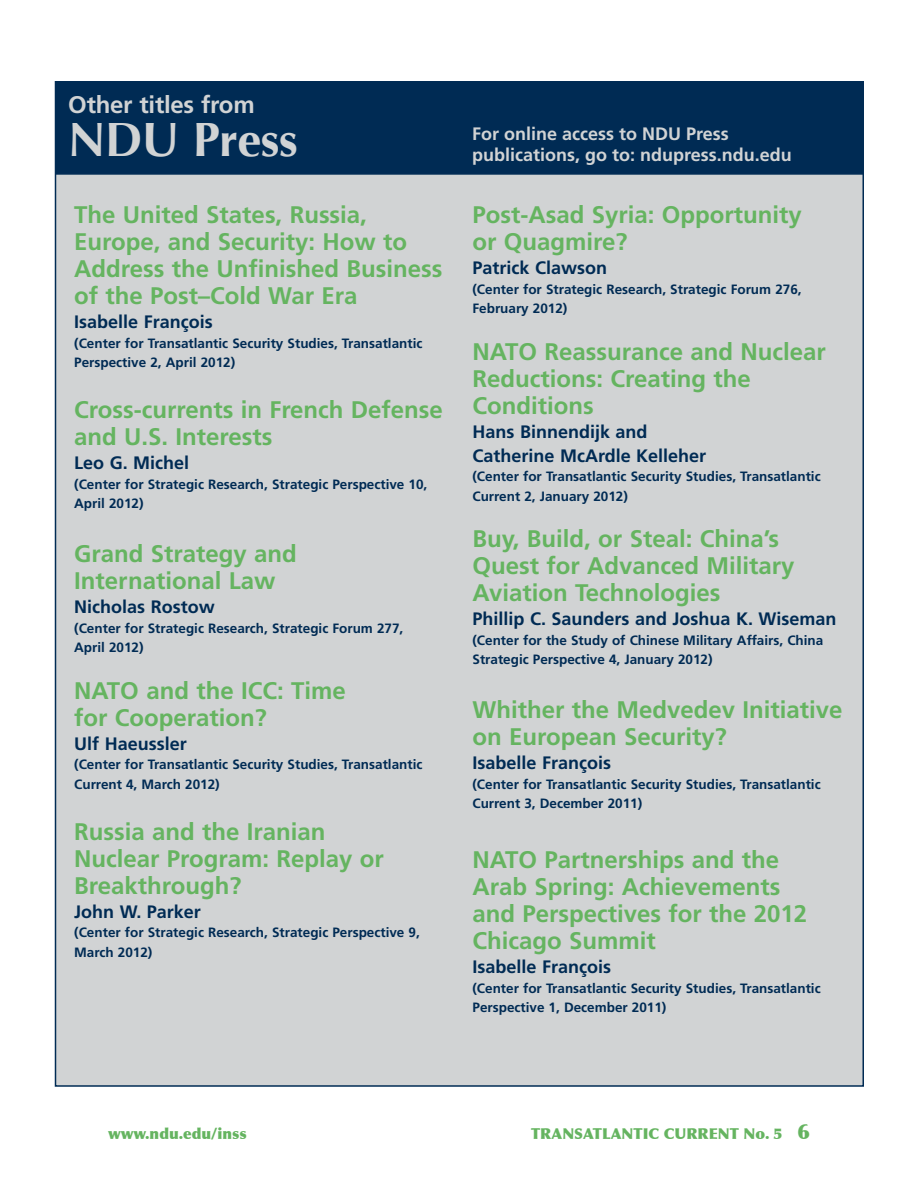
<style>
.page{position:relative;width:918px;height:1188px;background:#fff}
.page>*{position:absolute;margin:0;border:0;box-sizing:border-box;transform-origin:0 0}
.t1{font:700 48px "Optima";letter-spacing:-.01em;color:#d1d3d4}
.t2{font:700 24px/27px "Frutiger LT Std";color:#65b460}
.t3{font:700 24px "Frutiger LT Std";letter-spacing:-.01em;color:#d1d3d4}
.t4{font:700 18px/24px "Frutiger LT Std";color:#002b54}
.t5{font:700 18px/21.6px "Frutiger LT Std";color:#d1d3d4}
.t6{font:900 15px "Optima";color:#65b460}
.t7{font:700 13.5px/19.5px "Frutiger LT Std";color:#002b54}
.s1{font-size:21px}
</style>
<div class="page">
<div style="left:55px;top:81px;width:809px;height:1006px;background:#d1d3d4;border:2px solid #002b54"></div>
<div style="left:56px;top:81px;width:808px;height:94px;background:#002b54;border:2px solid #002b54"></div>
<h2 class="t3" style="left:68px;top:90px;width:188px">Other titles from</h2>
<h1 class="t1" style="left:68px;top:112px;width:231px">NDU Press</h1>
<h3 class="t5" style="left:472px;top:123px;width:321px">For online access to NDU Press publications, go to: ndupress.ndu.edu</h3>
<h2 class="t2" style="left:74px;top:202px;width:370px">The United States, Russia,<br>Europe, and Security: How to<br>Address the Unfinished Business of the Post–Cold War Era</h2>
<h3 class="t4" style="left:74px;top:310px;width:140px">Isabelle François</h3>
<p class="t7" style="left:74px;top:333px;width:350px">(Center for Transatlantic Security Studies, Transatlantic<br>Perspective 2, April 2012)</p>
<h2 class="t2" style="left:74px;top:397px;width:370px">Cross-currents in French Defense and U.S. Interests</h2>
<h3 class="t4" style="left:74px;top:451px;width:117px">Leo G. Michel</h3>
<p class="t7" style="left:74px;top:474px;width:355px">(Center for Strategic Research, Strategic Perspective 10,<br>April 2012)</p>
<h2 class="t2" style="left:74px;top:541px;width:224px">Grand Strategy and<br>International Law</h2>
<h3 class="t4" style="left:74px;top:595px;width:142px">Nicholas Rostow</h3>
<p class="t7" style="left:74px;top:618px;width:331px">(Center for Strategic Research, Strategic Forum 277,<br>April 2012)</p>
<h2 class="t2" style="left:74px;top:677px;width:273px">NATO and the ICC: Time for Cooperation?</h2>
<h3 class="t4" style="left:74px;top:732px;width:114px">Ulf Haeussler</h3>
<p class="t7" style="left:74px;top:755px;width:350px">(Center for Transatlantic Security Studies, Transatlantic<br>Current 4, March 2012)</p>
<h2 class="t2" style="left:74px;top:818px;width:311px">Russia and the Iranian<br>Nuclear Program: Replay or<br>Breakthrough?</h2>
<h3 class="t4" style="left:74px;top:900px;width:128px">John W. Parker</h3>
<p class="t7" style="left:74px;top:923px;width:347px">(Center for Strategic Research, Strategic Perspective 9,<br>March 2012)</p>
<h2 class="t2" style="left:472px;top:202px;width:331px">Post-Asad Syria: Opportunity or Quagmire?</h2>
<h3 class="t4" style="left:472px;top:256px;width:136px">Patrick Clawson</h3>
<p class="t7" style="left:472px;top:279px;width:331px">(Center for Strategic Research, Strategic Forum 276,<br>February 2012)</p>
<h2 class="t2" style="left:472px;top:338px;width:355px">NATO Reassurance and Nuclear<br>Reductions: Creating the<br>Conditions</h2>
<h3 class="t4" style="left:472px;top:420px;width:235px">Hans Binnendijk and<br>Catherine McArdle Kelleher</h3>
<p class="t7" style="left:472px;top:467px;width:350px">(Center for Transatlantic Security Studies, Transatlantic<br>Current 2, January 2012)</p>
<h2 class="t2" style="left:472px;top:526px;width:324px">Buy, Build, or Steal: China’s<br>Quest for Advanced Military<br>Aviation Technologies</h2>
<h3 class="t4" style="left:472px;top:607px;width:366px">Phillip C. Saunders and Joshua K. Wiseman</h3>
<p class="t7" style="left:472px;top:630px;width:352px">(Center for the Study of Chinese Military Affairs, China<br>Strategic Perspective 4, January 2012)</p>
<h2 class="t2" style="left:472px;top:697px;width:372px">Whither the Medvedev Initiative on European Security?</h2>
<h3 class="t4" style="left:472px;top:751px;width:140px">Isabelle François</h3>
<p class="t7" style="left:472px;top:774px;width:350px">(Center for Transatlantic Security Studies, Transatlantic<br>Current 3, December 2011)</p>
<h2 class="t2" style="left:472px;top:847px;width:336px">NATO Partnerships and the<br>Arab Spring: Achievements and Perspectives for the 2012<br>Chicago Summit</h2>
<h3 class="t4" style="left:472px;top:955px;width:140px">Isabelle François</h3>
<p class="t7" style="left:472px;top:979px;width:350px">(Center for Transatlantic Security Studies, Transatlantic<br>Perspective 1, December 2011)</p>
<p class="t6" style="left:108px;top:1125px;width:140px">WWW.NDU.EDU/INSS</p>
<p class="t6" style="left:531px;top:1125px;width:280px">TRANSATLANTIC CURRENT NO. 5 <span class="s1">6</span></p>
</div>
